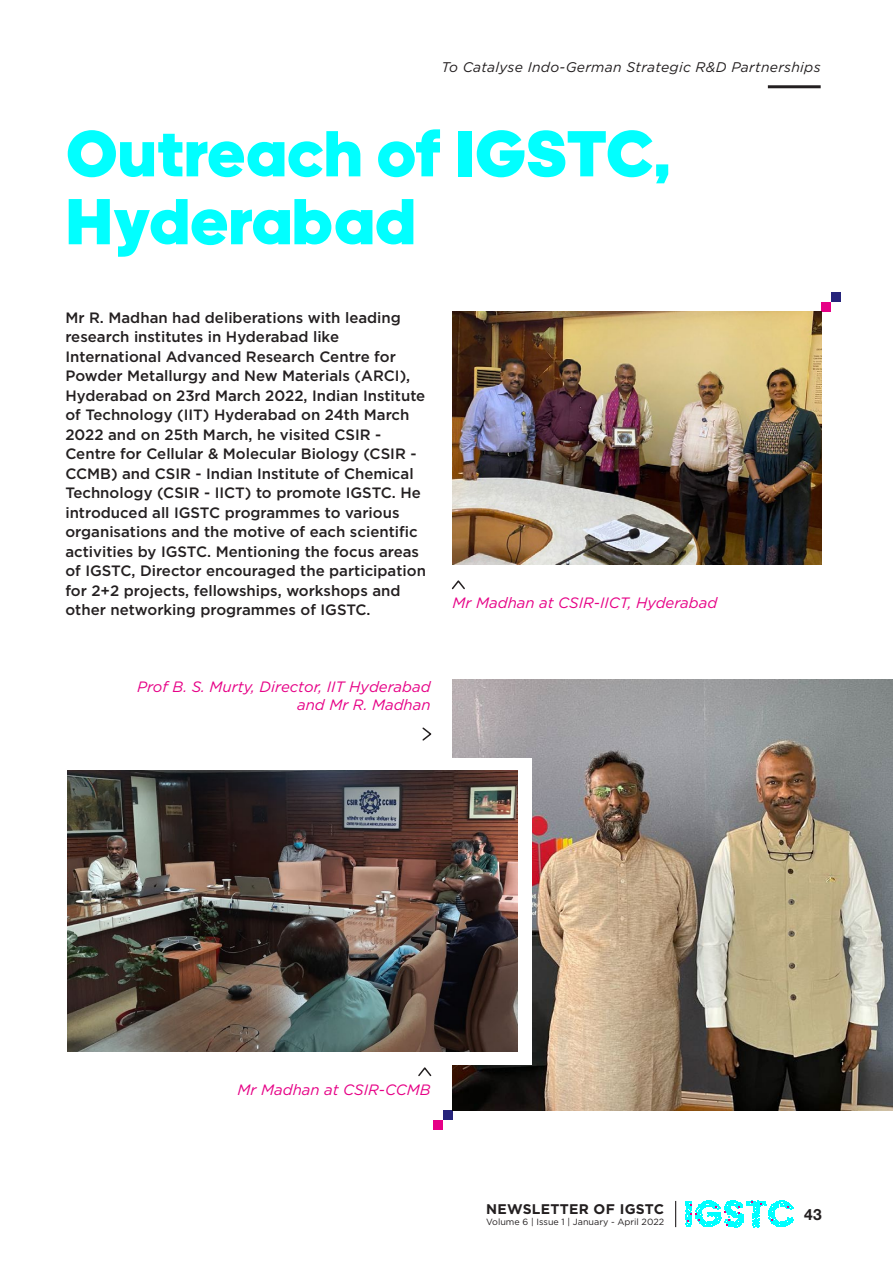
<style>
.page{position:relative;width:893px;height:1263px;background:#fff}
.page>*{position:absolute;margin:0;border:0;box-sizing:border-box;transform-origin:0 0}
.t1{font:900 66px/67.9px "adineue PROTT";letter-spacing:.02em;color:#01ffff}
.t2{font:700 15.6px "Helvetica Neue";color:#231f20}
.t3{font:500 15px/19.5px "Gotham";color:#231f20}
.t4{font:italic 15px/18px "Gotham";color:#e60086;text-align:right}
.t5{font:italic 13.95px "Gotham";letter-spacing:.02em;color:#231f20}
.t6{font:700 13.95px "Gotham";letter-spacing:.02em;color:#231f20}
.t7{font:9px "Gotham";color:#231f20}
</style>
<div class="page">
<div style="left:831px;top:292px;width:10px;height:10px;background:#26247b"></div>
<div style="left:821px;top:302px;width:10px;height:10px;background:#e60086"></div>
<div style="left:443px;top:1110px;width:10px;height:10px;background:#26247b"></div>
<div style="left:433px;top:1120px;width:10px;height:10px;background:#e60086"></div>
<hr style="left:768px;top:85px;width:53px;height:3px;background:#231f20">
<svg style="left:685px;top:1200px;width:109px;height:27px"></svg>
<svg style="left:675px;top:1201px;width:1px;height:26px"></svg>
<img style="left:453px;top:680px;width:440px;height:430px">
<svg style="left:422px;top:727px;width:10px;height:14px"></svg>
<svg style="left:418px;top:1067px;width:14px;height:10px"></svg>
<svg style="left:451px;top:580px;width:14px;height:10px"></svg>
<div style="left:54px;top:758px;width:477px;height:307px;background:#fff"></div>
<img style="left:68px;top:770px;width:450px;height:282px">
<img style="left:453px;top:312px;width:368px;height:253px">
<p class="t5" style="left:442px;top:58px;width:381px">To Catalyse Indo-German Strategic R&amp;D Partnerships</p>
<h1 class="t1" style="left:66px;top:119px;width:605px">Outreach of IGSTC,<br>Hyderabad</h1>
<p class="t3" style="left:65px;top:307px;width:362px">Mr R. Madhan had deliberations with leading research institutes in Hyderabad like International Advanced Research Centre for Powder Metallurgy and New Materials (ARCI), Hyderabad on 23rd March 2022, Indian Institute of Technology (IIT) Hyderabad on 24th March 2022 and on 25th March, he visited CSIR - Centre for Cellular &amp; Molecular Biology (CSIR - CCMB) and CSIR - Indian Institute of Chemical Technology (CSIR - IICT) to promote IGSTC. He introduced all IGSTC programmes to various organisations and the motive of each scientific activities by IGSTC. Mentioning the focus areas of IGSTC, Director encouraged the participation for 2+2 projects, fellowships, workshops and other networking programmes of IGSTC.</p>
<p class="t4" style="left:453px;top:594px;width:266px">Mr Madhan at CSIR-IICT, Hyderabad</p>
<p class="t4" style="left:137px;top:677px;width:295px">Prof B. S. Murty, Director, IIT Hyderabad and Mr R. Madhan</p>
<p class="t4" style="left:238px;top:1081px;width:194px">Mr Madhan at CSIR-CCMB</p>
<p class="t6" style="left:486px;top:1200px;width:180px">NEWSLETTER OF IGSTC</p>
<p class="t7" style="left:486px;top:1216px;width:180px">Volume 6 | Issue 1 | January - April 2022</p>
<p class="t2" style="left:804px;top:1205px;width:19px">43</p>
</div>
